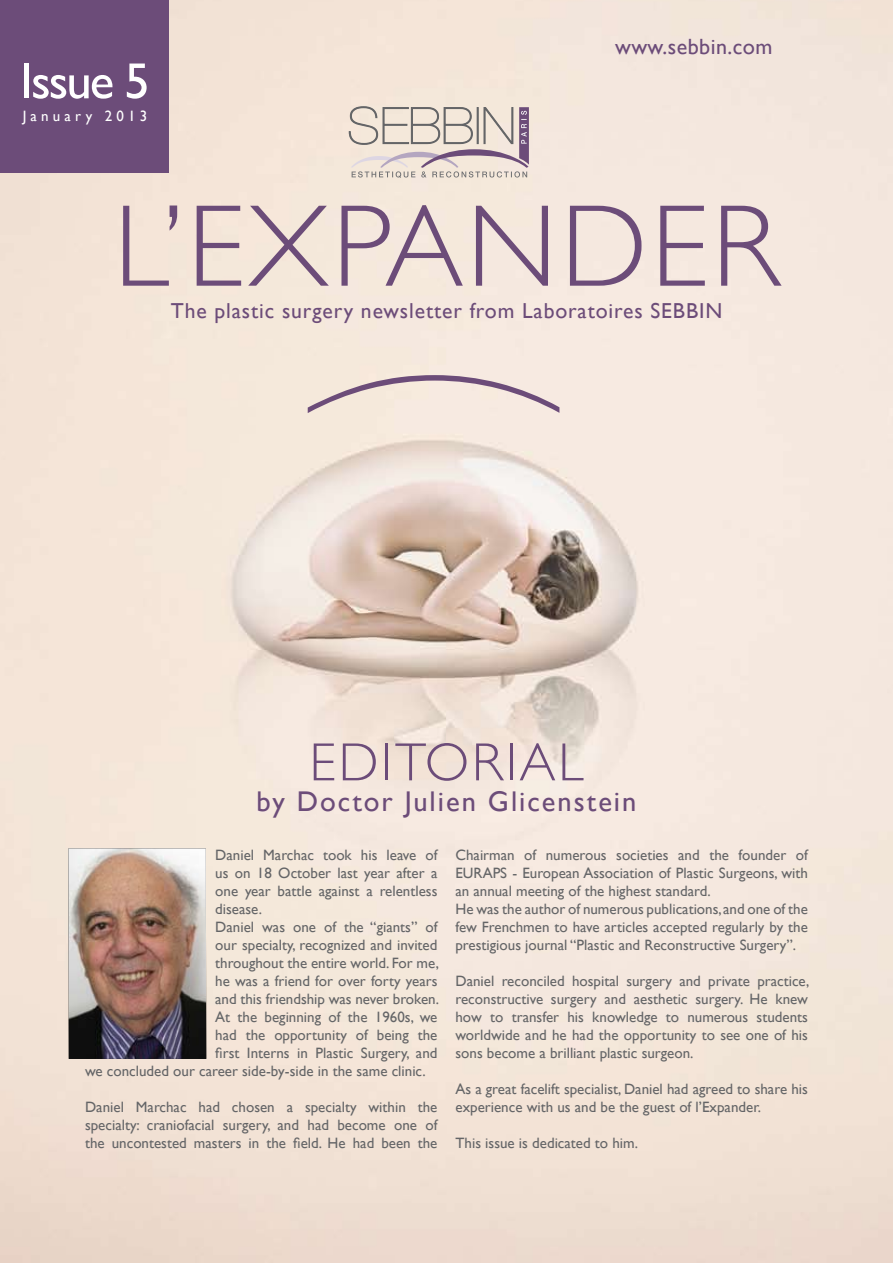
<style>
.page{position:relative;width:893px;height:1263px;background:#fff}
.page>*{position:absolute;margin:0;border:0;box-sizing:border-box;transform-origin:0 0}
.t1{font:200 277.5px "Helvetica Neue";color:#6c4c79}
.t2{font:300 117.15px "Gill Sans";letter-spacing:.03em;color:#6c4c79}
.t3{font:300 54px "Gill Sans";letter-spacing:.05em;color:#6c4c79}
.t4{font:51px "Gill Sans";letter-spacing:-.04em;color:#fff}
.t5{font:28.5px "Gill Sans";letter-spacing:.07em;color:#6c4c79}
.t6{font:22.05px "Gill Sans";letter-spacing:.02em;color:#6c4c79}
.t7{font:21.6px "Gill Sans";letter-spacing:.04em;color:#6c4c79}
.t8{font:15px/18px "Gill Sans";color:#646567;text-align:justify}
.t9{font:15px "Gill Sans";letter-spacing:.28em;color:#fff}
</style>
<div class="page">
<img style="left:0;top:0;width:893px;height:1263px">
<div style="left:0;top:0;width:168px;height:173px;background:#6c4c79"></div>
<img style="left:68px;top:848px;width:138px;height:211px">
<svg style="left:349px;top:106px;width:180px;height:72px;background:#dcd1c7"></svg>
<h3 class="t4" style="left:20px;top:51px;width:131px">Issue 5</h3>
<p class="t9" style="left:23px;top:107px;width:126px">January 2013</p>
<h3 class="t6" style="left:615px;top:33px;width:159px">www.sebbin.com</h3>
<h2 class="t2" style="left:114px;top:180px;width:667px">L’EXPANDER</h2>
<h3 class="t7" style="left:171px;top:298px;width:553px">The plastic surgery newsletter from Laboratoires Sebbin</h3>
<h1 class="t1" style="left:615px;top:356px;width:63px;rotate:90deg">(</h1>
<h3 class="t3" style="left:309px;top:731px;width:276px">ED ITORIAL</h3>
<h3 class="t5" style="left:256px;top:785px;width:381px">by Doctor Julien Glicenstein</h3>
<p class="t8" style="left:215px;top:845px;width:224px">Daniel Marchac took his leave of</p>
<p class="t8" style="left:215px;top:863px;width:224px">us on 18 October last year after a</p>
<p class="t8" style="left:215px;top:881px;width:224px">one year battle against a relentless</p>
<p class="t8" style="left:215px;top:899px;width:48px">disease.</p>
<p class="t8" style="left:215px;top:917px;width:224px">Daniel was one of the “giants” of</p>
<p class="t8" style="left:215px;top:935px;width:224px">our specialty, recognized and invited</p>
<p class="t8" style="left:215px;top:953px;width:225px">throughout the entire world. For me,</p>
<p class="t8" style="left:215px;top:971px;width:224px">he was a friend for over forty years</p>
<p class="t8" style="left:215px;top:989px;width:225px">and this friendship was never broken.</p>
<p class="t8" style="left:215px;top:1007px;width:224px">At the beginning of the 1960s, we</p>
<p class="t8" style="left:215px;top:1025px;width:224px">had the opportunity of being the</p>
<p class="t8" style="left:215px;top:1043px;width:224px">first Interns in Plastic Surgery, and</p>
<p class="t8" style="left:85px;top:1061px;width:342px">we concluded our career side-by-side in the same clinic.</p>
<p class="t8" style="left:85px;top:1097px;width:354px">Daniel Marchac had chosen a specialty within the specialty: craniofacial surgery, and had become one of the uncontested masters in the field. He had been the</p>
<p class="t8" style="left:455px;top:845px;width:354px;text-align:left">Chairman of numerous societies and the founder of EURAPS - European Association of Plastic Surgeons, with an annual meeting of the highest standard.<br>He was the author of numerous publications, and one of the few Frenchmen to have articles accepted regularly by the prestigious journal “Plastic and Reconstructive Surgery”.</p>
<p class="t8" style="left:455px;top:971px;width:355px">Daniel reconciled hospital surgery and private practice, reconstructive surgery and aesthetic surgery. He knew how to transfer his knowledge to numerous students worldwide and he had the opportunity to see one of his sons become a brilliant plastic surgeon.</p>
<p class="t8" style="left:455px;top:1079px;width:354px">As a great facelift specialist, Daniel had agreed to share his experience with us and be the guest of l’Expander.</p>
<p class="t8" style="left:455px;top:1133px;width:184px">This issue is dedicated to him.</p>
</div>
